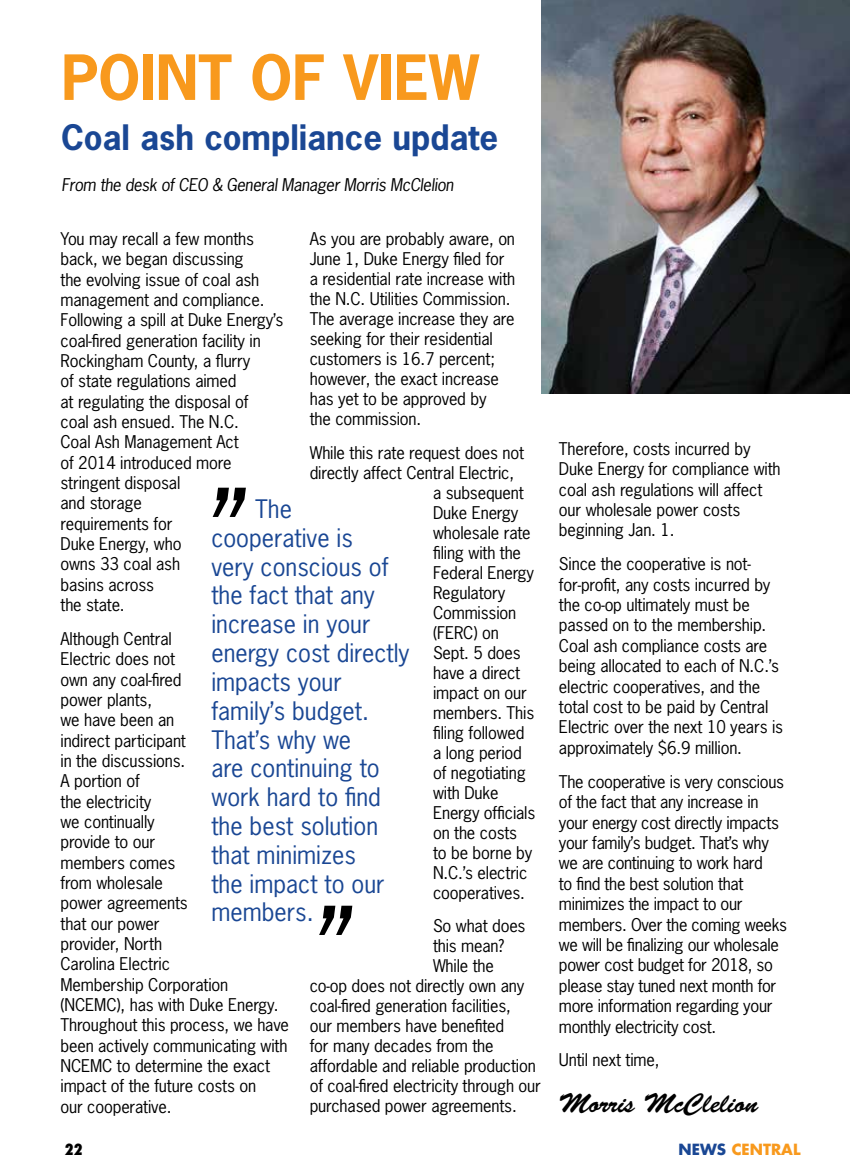
<style>
.page{position:relative;width:851px;height:1175px;background:#fff}
.page>*{position:absolute;margin:0;border:0;box-sizing:border-box;transform-origin:0 0}
.t1{font:italic 108px "News Gothic";color:#000}
.t2{font:700 58.5px "News Gothic";color:#f8991d}
.t3{font:700 33px "News Gothic";color:#1a4794}
.t4{font:27px "Brush Script Std";letter-spacing:-.01em;color:#000}
.t5{font:24px/28.8px "News Gothic";color:#1a4794}
.t6{font:16.5px/20.4px "News Gothic";letter-spacing:-.01em;color:#000}
.t7{font:italic 16.5px "News Gothic";letter-spacing:-.02em;color:#000}
.t8{font:700 15px "Futura";color:#f8991d}
.t9{font:800 condensed 15px "Futura";color:#000}
.s1{color:#1a4794}
</style>
<div class="page">
<img style="left:541px;top:0;width:308px;height:393px">
<h2 class="t2" style="left:61px;top:39px;width:419px">POINT OF VIEW</h2>
<h3 class="t3" style="left:61px;top:115px;width:439px">Coal ash compliance update</h3>
<p class="t7" style="left:62px;top:174px;width:393px">From the desk of CEO &amp; General Manager Morris McClelion</p>
<p class="t6" style="left:60px;top:228px;width:224px">You may recall a few months back, we began discussing<br>the evolving issue of coal ash management and compliance.<br>Following a spill at Duke Energy’s coal-fired generation facility in<br>Rockingham County, a flurry<br>of state regulations aimed<br>at regulating the disposal of<br>coal ash ensued. The N.C.<br>Coal Ash Management Act<br>of 2014 introduced more stringent disposal<br>and storage<br>requirements for<br>Duke Energy, who<br>owns 33 coal ash<br>basins across<br>the state.</p>
<p class="t6" style="left:60px;top:628px;width:230px">Although Central<br>Electric does not<br>own any coal-fired<br>power plants,<br>we have been an<br>indirect participant<br>in the discussions.<br>A portion of<br>the electricity<br>we continually<br>provide to our<br>members comes<br>from wholesale<br>power agreements<br>that our power<br>provider, North<br>Carolina Electric<br>Membership Corporation (NCEMC), has with Duke Energy.<br>Throughout this process, we have been actively communicating with<br>NCEMC to determine the exact impact of the future costs on<br>our cooperative.</p>
<p class="t6" style="left:310px;top:229px;width:207px;line-height:20px">As you are probably aware, on<br>June 1, Duke Energy filed for a residential rate increase with the N.C. Utilities Commission.<br>The average increase they are seeking for their residential customers is 16.7 percent; however, the exact increase has yet to be approved by<br>the commission.</p>
<p class="t6" style="left:310px;top:442px;width:216px">While this rate request does not</p>
<p class="t6" style="left:310px;top:462px;width:206px">directly affect Central Electric,</p>
<p class="t6" style="left:433px;top:482px;width:92px">a subsequent</p>
<p class="t6" style="left:433px;top:502px;width:87px">Duke Energy</p>
<p class="t6" style="left:433px;top:522px;width:99px">wholesale rate</p>
<p class="t6" style="left:433px;top:542px;width:90px">filing with the</p>
<p class="t6" style="left:433px;top:562px;width:102px">Federal Energy</p>
<p class="t6" style="left:433px;top:582px;width:74px">Regulatory</p>
<p class="t6" style="left:433px;top:602px;width:85px">Commission</p>
<p class="t6" style="left:433px;top:622px;width:67px">(FERC) on</p>
<p class="t6" style="left:433px;top:642px;width:89px">Sept. 5 does</p>
<p class="t6" style="left:433px;top:662px;width:89px">have a direct</p>
<p class="t6" style="left:433px;top:682px;width:95px">impact on our</p>
<p class="t6" style="left:433px;top:702px;width:103px">members. This</p>
<p class="t6" style="left:433px;top:722px;width:93px">filing followed</p>
<p class="t6" style="left:433px;top:742px;width:90px">a long period</p>
<p class="t6" style="left:433px;top:762px;width:94px">of negotiating</p>
<p class="t6" style="left:433px;top:782px;width:67px">with Duke</p>
<p class="t6" style="left:433px;top:802px;width:104px">Energy officials</p>
<p class="t6" style="left:433px;top:822px;width:86px">on the costs</p>
<p class="t6" style="left:433px;top:842px;width:101px">to be borne by</p>
<p class="t6" style="left:433px;top:862px;width:96px">N.C.’s electric</p>
<p class="t6" style="left:433px;top:882px;width:93px">cooperatives.</p>
<p class="t6" style="left:433px;top:915px;width:94px">So what does</p>
<p class="t6" style="left:433px;top:935px;width:73px">this mean?</p>
<p class="t6" style="left:433px;top:955px;width:62px">While the</p>
<p class="t6" style="left:310px;top:975px;width:216px">co-op does not directly own any</p>
<p class="t6" style="left:310px;top:995px;width:203px">coal-fired generation facilities,</p>
<p class="t6" style="left:310px;top:1015px;width:196px">our members have benefited</p>
<p class="t6" style="left:310px;top:1035px;width:185px">for many decades from the</p>
<p class="t6" style="left:310px;top:1055px;width:228px">affordable and reliable production</p>
<p class="t6" style="left:310px;top:1075px;width:233px">of coal-fired electricity through our</p>
<p class="t6" style="left:310px;top:1095px;width:208px">purchased power agreements.</p>
<h1 class="t1" style="left:202px;top:461px;width:40px">”</h1>
<h3 class="t5" style="left:211px;top:494px;width:200px;text-indent:44px">The cooperative is<br>very conscious of the fact that any increase in your energy cost directly impacts your family’s budget.<br>That’s why we<br>are continuing to work hard to find the best solution that minimizes<br>the impact to our members.</h3>
<h1 class="t1" style="left:309px;top:879px;width:40px">”</h1>
<p class="t6" style="left:559px;top:438px;width:223px">Therefore, costs incurred by<br>Duke Energy for compliance with coal ash regulations will affect our wholesale power costs beginning Jan. 1.</p>
<p class="t6" style="left:559px;top:553px;width:226px">Since the cooperative is not&shy;for-profit, any costs incurred by the co-op ultimately must be passed on to the membership.<br>Coal ash compliance costs are being allocated to each of N.C.’s electric cooperatives, and the total cost to be paid by Central<br>Electric over the next 10 years is approximately $6.9 million.</p>
<p class="t6" style="left:559px;top:771px;width:230px">The cooperative is very conscious of the fact that any increase in your energy cost directly impacts your family’s budget. That’s why we are continuing to work hard<br>to find the best solution that minimizes the impact to our members. Over the coming weeks we will be finalizing our wholesale power cost budget for 2018, so please stay tuned next month for more information regarding your monthly electricity cost.</p>
<p class="t6" style="left:559px;top:1049px;width:102px">Until next time,</p>
<h3 class="t4" style="left:559px;top:1088px;width:200px">Morris McClelion</h3>
<p class="t9" style="left:64px;top:1139px;width:20px">22</p>
<p class="t8" style="left:678px;top:1139px;width:123px"><span class="s1">NEWS</span> CENTRAL</p>
</div>
